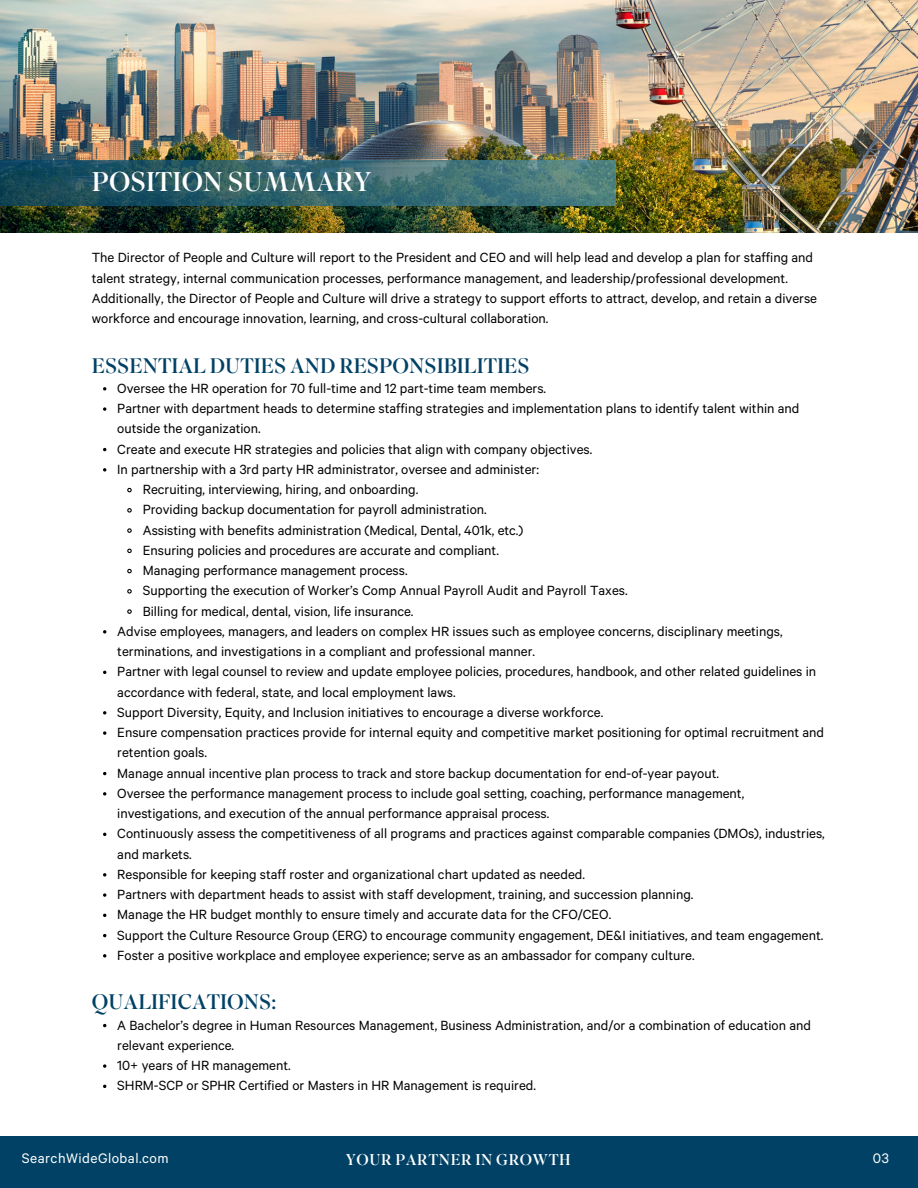
<style>
.page{position:relative;width:918px;height:1188px;background:#fff}
.page>*{position:absolute;margin:0;border:0;box-sizing:border-box;transform-origin:0 0}
.t1{font:27px "Superior Title";color:#fff}
.t2{font:21px "Superior Title";color:#004165}
.t3{font:15.6px "Calibre";letter-spacing:.03em;color:#fff}
.t4{font:15.6px "Superior Title";letter-spacing:.03em;color:#fff}
.t5{font:15px/20.2px "Calibre";color:#000}
</style>
<div class="page">
<img style="left:0;top:0;width:918px;height:232px">
<div style="left:0;top:1136px;width:918px;height:52px;background:#004165"></div>
<svg style="left:1px;top:160px;width:614px;height:45px;background:#34656d"></svg>
<svg style="left:103px;top:387px;width:3px;height:4px"></svg>
<svg style="left:103px;top:407px;width:3px;height:4px"></svg>
<svg style="left:103px;top:468px;width:3px;height:4px"></svg>
<svg style="left:127px;top:487px;width:5px;height:6px"></svg>
<svg style="left:127px;top:508px;width:5px;height:5px"></svg>
<svg style="left:127px;top:528px;width:5px;height:5px"></svg>
<svg style="left:127px;top:548px;width:5px;height:6px"></svg>
<svg style="left:127px;top:568px;width:5px;height:6px"></svg>
<svg style="left:127px;top:589px;width:5px;height:5px"></svg>
<svg style="left:127px;top:609px;width:5px;height:5px"></svg>
<svg style="left:103px;top:630px;width:3px;height:4px"></svg>
<svg style="left:103px;top:711px;width:3px;height:4px"></svg>
<svg style="left:103px;top:731px;width:3px;height:4px"></svg>
<svg style="left:103px;top:792px;width:3px;height:4px"></svg>
<svg style="left:103px;top:873px;width:3px;height:4px"></svg>
<svg style="left:103px;top:893px;width:3px;height:4px"></svg>
<svg style="left:103px;top:954px;width:3px;height:4px"></svg>
<svg style="left:103px;top:1064px;width:3px;height:4px"></svg>
<h1 class="t1" style="left:92px;top:165px;width:281px">POSITION SUMMARY</h1>
<p class="t5" style="left:92px;top:248px;width:727px">The Director of People and Culture will report to the President and CEO and will help lead and develop a plan for staffing and talent strategy, internal communication processes, performance management, and leadership/professional development.<br>Additionally, the Director of People and Culture will drive a strategy to support efforts to attract, develop, and retain a diverse workforce and encourage innovation, learning, and cross-cultural collaboration.</p>
<h2 class="t2" style="left:92px;top:352px;width:439px">ESSENTIAL DUTIES AND RESPONSIBILITIES</h2>
<p class="t5" style="left:117px;top:379px;width:430px">Oversee the HR operation for 70 full-time and 12 part-time team members.</p>
<p class="t5" style="left:117px;top:399px;width:684px">Partner with department heads to determine staffing strategies and implementation plans to identify talent within and</p>
<p class="t5" style="left:117px;top:419px;width:145px">outside the organization.</p>
<p class="t5" style="left:117px;top:440px;width:477px">Create and execute HR strategies and policies that align with company objectives.</p>
<p class="t5" style="left:117px;top:460px;width:423px">In partnership with a 3rd party HR administrator, oversee and administer:</p>
<p class="t5" style="left:143px;top:480px;width:277px">Recruiting, interviewing, hiring, and onboarding.</p>
<p class="t5" style="left:143px;top:500px;width:346px">Providing backup documentation for payroll administration.</p>
<p class="t5" style="left:143px;top:521px;width:382px">Assisting with benefits administration (Medical, Dental, 401k, etc.)</p>
<p class="t5" style="left:143px;top:541px;width:358px">Ensuring policies and procedures are accurate and compliant.</p>
<p class="t5" style="left:143px;top:561px;width:266px">Managing performance management process.</p>
<p class="t5" style="left:143px;top:581px;width:486px">Supporting the execution of Worker’s Comp Annual Payroll Audit and Payroll Taxes.</p>
<p class="t5" style="left:143px;top:602px;width:272px">Billing for medical, dental, vision, life insurance.</p>
<p class="t5" style="left:117px;top:622px;width:667px">Advise employees, managers, and leaders on complex HR issues such as employee concerns, disciplinary meetings,</p>
<p class="t5" style="left:117px;top:642px;width:419px">terminations, and investigations in a compliant and professional manner.</p>
<p class="t5" style="left:117px;top:662px;width:700px">Partner with legal counsel to review and update employee policies, procedures, handbook, and other related guidelines in</p>
<p class="t5" style="left:117px;top:683px;width:340px">accordance with federal, state, and local employment laws.</p>
<p class="t5" style="left:117px;top:703px;width:488px">Support Diversity, Equity, and Inclusion initiatives to encourage a diverse workforce.</p>
<p class="t5" style="left:117px;top:723px;width:708px">Ensure compensation practices provide for internal equity and competitive market positioning for optimal recruitment and</p>
<p class="t5" style="left:117px;top:743px;width:91px">retention goals.</p>
<p class="t5" style="left:117px;top:764px;width:603px">Manage annual incentive plan process to track and store backup documentation for end-of-year payout.</p>
<p class="t5" style="left:117px;top:784px;width:628px">Oversee the performance management process to include goal setting, coaching, performance management,</p>
<p class="t5" style="left:117px;top:804px;width:434px">investigations, and execution of the annual performance appraisal process.</p>
<p class="t5" style="left:117px;top:824px;width:709px">Continuously assess the competitiveness of all programs and practices against comparable companies (DMOs), industries,</p>
<p class="t5" style="left:117px;top:845px;width:76px">and markets.</p>
<p class="t5" style="left:117px;top:865px;width:469px">Responsible for keeping staff roster and organizational chart updated as needed.</p>
<p class="t5" style="left:117px;top:885px;width:578px">Partners with department heads to assist with staff development, training, and succession planning.</p>
<p class="t5" style="left:117px;top:905px;width:495px">Manage the HR budget monthly to ensure timely and accurate data for the CFO/CEO.</p>
<p class="t5" style="left:117px;top:926px;width:708px">Support the Culture Resource Group (ERG) to encourage community engagement, DE&amp;I initiatives, and team engagement.</p>
<p class="t5" style="left:117px;top:946px;width:579px">Foster a positive workplace and employee experience; serve as an ambassador for company culture.</p>
<h2 class="t2" style="left:92px;top:989px;width:186px">QUALIFICATIONS:</h2>
<p class="t5" style="left:117px;top:1016px;width:695px">A Bachelor’s degree in Human Resources Management, Business Administration, and/or a combination of education and relevant experience.<br>10+ years of HR management.<br>SHRM-SCP or SPHR Certified or Masters in HR Management is required.</p>
<p class="t3" style="left:22px;top:1151px;width:148px">SearchWideGlobal.com</p>
<p class="t4" style="left:346px;top:1150px;width:226px">YOUR PARTNER IN GROWTH</p>
<p class="t3" style="left:873px;top:1151px;width:17px">03</p>
</div>
